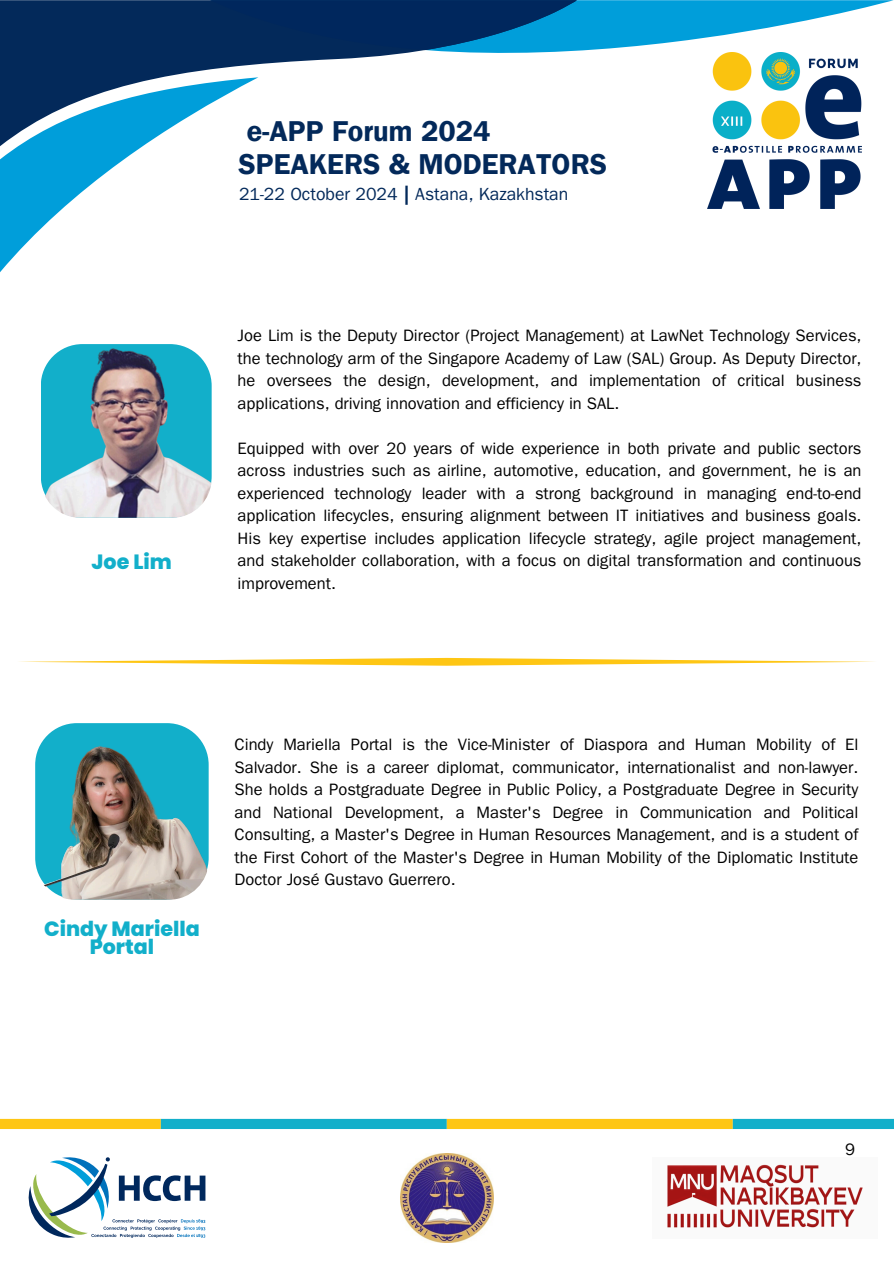
<style>
.page{position:relative;width:894px;height:1264px;background:#fff}
.page>*{position:absolute;margin:0;border:0;box-sizing:border-box;transform-origin:0 0}
.t1{font:28.8px "Franklin Gothic LT Pro Dm";color:#03295a}
.t2{font:800 20.55px/18px "Poppins";color:#12afca;text-align:center}
.t3{font:17.55px "Franklin Gothic LT Pro";color:#03295a}
.t4{font:16.5px/22.5px "Franklin Gothic LT Pro";color:#000;text-align:justify}
.s1{font-family:"Franklin Gothic LT Pro Dm";font-size:19.05px}
</style>
<div class="page">
<svg style="left:576px;top:0;width:317px;height:109px"></svg>
<svg style="left:0;top:0;width:576px;height:77px;fill:#03295a"></svg>
<svg style="left:210px;top:0;width:366px;height:50px;background:#003a70"></svg>
<svg style="left:0;top:77px;width:258px;height:195px"></svg>
<img style="left:707px;top:53px;width:154px;height:155px">
<svg style="left:19px;top:658px;width:855px;height:7px"></svg>
<img style="left:41px;top:344px;width:170px;height:173px;border-radius:39px">
<img style="left:35px;top:723px;width:173px;height:176px;border-radius:39px">
<div style="left:0;top:1118px;width:161px;height:10px;background:#fec614"></div>
<div style="left:161px;top:1118px;width:285px;height:10px;background:#12afca"></div>
<div style="left:446px;top:1118px;width:286px;height:10px;background:#fec614"></div>
<div style="left:732px;top:1118px;width:161px;height:10px;background:#12afca"></div>
<img style="left:667px;top:1164px;width:196px;height:64px">
<svg style="left:29px;top:1157px;width:176px;height:81px"></svg>
<img style="left:400px;top:1153px;width:93px;height:88px">
<p class="t2" style="left:92px;top:552px;width:82px">Joe Lim</p>
<p class="t1" style="left:247px;top:121px;width:245px">e-APP Forum 2024</p>
<p class="t1" style="left:238px;top:154px;width:370px">SPEAKERS &amp; MODERATORS</p>
<h3 class="t3" style="left:239px;top:188px;width:331px">21-22 October 2024 <span class="s1">|</span> Astana, Kazakhstan</h3>
<p class="t4" style="left:237px;top:327px;width:625px">Joe Lim is the Deputy Director (Project Management) at LawNet Technology Services, the technology arm of the Singapore Academy of Law (SAL) Group. As Deputy Director, he oversees the design, development, and implementation of critical business applications, driving innovation and efficiency in SAL.</p>
<p class="t4" style="left:237px;top:439px;width:625px">Equipped with over 20 years of wide experience in both private and public sectors across industries such as airline, automotive, education, and government, he is an experienced technology leader with a strong background in managing end-to-end application lifecycles, ensuring alignment between IT initiatives and business goals.<br>His key expertise includes application lifecycle strategy, agile project management, and stakeholder collaboration, with a focus on digital transformation and continuous improvement.</p>
<h3 class="t2" style="left:44px;top:919px;width:157px">Cindy Mariella<br>Portal</h3>
<p class="t4" style="left:234px;top:736px;width:625px">Cindy Mariella Portal is the Vice-Minister of Diaspora and Human Mobility of El Salvador. She is a career diplomat, communicator, internationalist and non-lawyer.<br>She holds a Postgraduate Degree in Public Policy, a Postgraduate Degree in Security and National Development, a Master's Degree in Communication and Political Consulting, a Master's Degree in Human Resources Management, and is a student of the First Cohort of the Master's Degree in Human Mobility of the Diplomatic Institute Doctor José Gustavo Guerrero.</p>
<p class="t4" style="left:844px;top:1141px;width:11px">9</p>
</div>
